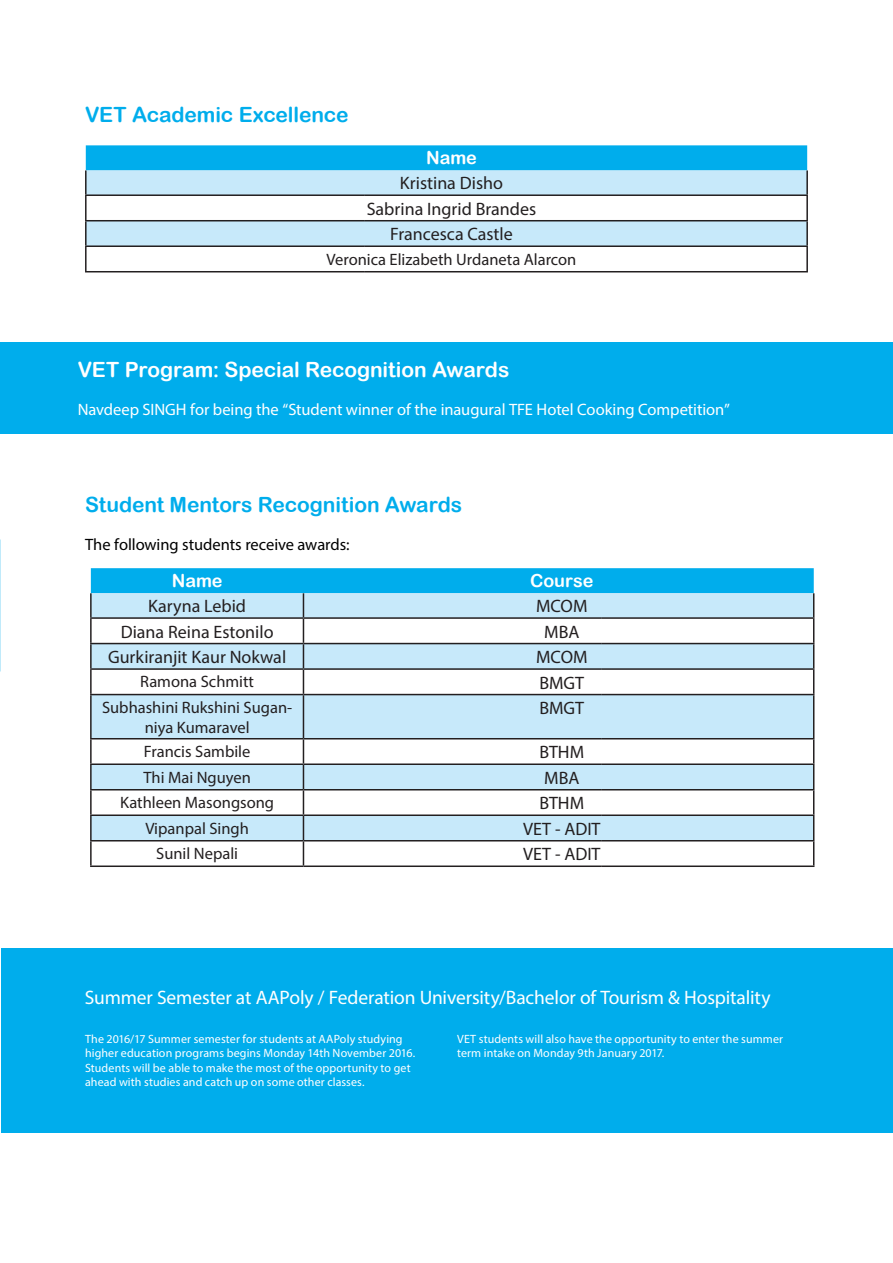
<style>
.page{position:relative;width:893px;height:1263px;background:#fff}
.page>*{position:absolute;margin:0;border:0;box-sizing:border-box;transform-origin:0 0}
.t1{font:21px "Arial Rounded MT Bold";letter-spacing:-.005em;color:#00adec}
.t2{font:21px "Arial Rounded MT Bold";letter-spacing:-.005em;color:#fff}
.t3{font:19.5px "Myriad Pro";letter-spacing:-.005em;color:#fff}
.t4{font:18px "Myriad Pro";color:#231f20}
.t5{font:18px "Arial Rounded MT Bold";letter-spacing:-.005em;color:#fff}
.t6{font:16.5px/19.8px "Myriad Pro";color:#231f20;text-align:center}
.t7{font:16.5px "Myriad Pro";letter-spacing:-.005em;color:#fff}
.t8{font:16.5px "Myriad Pro";letter-spacing:-.005em;color:#000}
.t9{font:12px/14.4px "Myriad Pro";letter-spacing:.01em;color:#fff}
</style>
<div class="page">
<div style="left:0;top:342px;width:893px;height:92px;background:#00adec"></div>
<div style="left:1px;top:948px;width:892px;height:184px;background:#00adec"></div>
<svg style="left:92px;top:695px;width:721px;height:145px;fill:#c7e9fa"></svg>
<hr style="left:90px;top:593px;width:2px;height:24px;background:#231f20">
<hr style="left:90px;top:617px;width:213px;height:2px;background:#231f20">
<hr style="left:90px;top:619px;width:2px;height:24px;background:#231f20">
<hr style="left:90px;top:643px;width:213px;height:1px;background:#231f20">
<hr style="left:90px;top:644px;width:2px;height:24px;background:#231f20">
<hr style="left:90px;top:668px;width:213px;height:2px;background:#231f20">
<hr style="left:90px;top:670px;width:2px;height:24px;background:#231f20">
<svg style="left:91px;top:568px;width:723px;height:126px"></svg>
<hr style="left:90px;top:694px;width:213px;height:1px;background:#231f20">
<hr style="left:90px;top:695px;width:2px;height:43px;background:#231f20">
<hr style="left:303px;top:694px;width:298px;height:1px;background:#231f20">
<hr style="left:303px;top:695px;width:1px;height:43px;background:#231f20">
<hr style="left:601px;top:694px;width:213px;height:1px;background:#231f20">
<hr style="left:813px;top:695px;width:1px;height:43px;background:#231f20">
<hr style="left:90px;top:738px;width:213px;height:1px;background:#231f20">
<hr style="left:90px;top:739px;width:2px;height:24px;background:#231f20">
<hr style="left:303px;top:738px;width:298px;height:1px;background:#231f20">
<hr style="left:601px;top:738px;width:213px;height:1px;background:#231f20">
<hr style="left:90px;top:763px;width:213px;height:2px;background:#231f20">
<hr style="left:90px;top:765px;width:2px;height:24px;background:#231f20">
<hr style="left:303px;top:763px;width:298px;height:2px;background:#231f20">
<hr style="left:601px;top:763px;width:213px;height:2px;background:#231f20">
<hr style="left:90px;top:789px;width:213px;height:1px;background:#231f20">
<hr style="left:90px;top:790px;width:2px;height:24px;background:#231f20">
<hr style="left:303px;top:789px;width:298px;height:1px;background:#231f20">
<hr style="left:601px;top:789px;width:213px;height:1px;background:#231f20">
<hr style="left:90px;top:814px;width:213px;height:2px;background:#231f20">
<hr style="left:90px;top:816px;width:2px;height:24px;background:#231f20">
<hr style="left:303px;top:814px;width:298px;height:2px;background:#231f20">
<hr style="left:601px;top:814px;width:213px;height:2px;background:#231f20">
<hr style="left:90px;top:840px;width:213px;height:1px;background:#231f20">
<hr style="left:90px;top:841px;width:2px;height:24px;background:#231f20">
<hr style="left:303px;top:840px;width:298px;height:1px;background:#231f20">
<svg style="left:303px;top:739px;width:1px;height:126px"></svg>
<hr style="left:601px;top:840px;width:213px;height:1px;background:#231f20">
<svg style="left:813px;top:739px;width:1px;height:126px"></svg>
<hr style="left:90px;top:865px;width:213px;height:2px;background:#231f20">
<hr style="left:303px;top:865px;width:298px;height:2px;background:#231f20">
<hr style="left:601px;top:865px;width:213px;height:2px;background:#231f20">
<div style="left:86px;top:145px;width:721px;height:25px;background:#00adec"></div>
<svg style="left:87px;top:170px;width:719px;height:75px;fill:#c7e9fa"></svg>
<hr style="left:85px;top:170px;width:2px;height:24px;background:#231f20">
<hr style="left:806px;top:170px;width:2px;height:24px;background:#231f20">
<hr style="left:85px;top:194px;width:279px;height:2px;background:#231f20">
<hr style="left:85px;top:196px;width:2px;height:24px;background:#231f20">
<hr style="left:364px;top:194px;width:444px;height:2px;background:#231f20">
<hr style="left:806px;top:196px;width:2px;height:24px;background:#231f20">
<hr style="left:85px;top:220px;width:279px;height:1px;background:#231f20">
<hr style="left:85px;top:221px;width:2px;height:24px;background:#231f20">
<hr style="left:364px;top:220px;width:444px;height:1px;background:#231f20">
<hr style="left:806px;top:221px;width:2px;height:24px;background:#231f20">
<hr style="left:85px;top:245px;width:279px;height:2px;background:#231f20">
<hr style="left:85px;top:247px;width:2px;height:24px;background:#231f20">
<hr style="left:364px;top:245px;width:444px;height:2px;background:#231f20">
<hr style="left:806px;top:247px;width:2px;height:24px;background:#231f20">
<hr style="left:85px;top:271px;width:279px;height:1px;background:#231f20">
<hr style="left:364px;top:271px;width:444px;height:1px;background:#231f20">
<p class="t1" style="left:85px;top:102px;width:265px">VET Academic Excellence</p>
<p class="t5" style="left:426px;top:147px;width:52px">Name</p>
<p class="t4" style="left:400px;top:172px;width:105px">Kristina Disho</p>
<p class="t4" style="left:367px;top:198px;width:171px">Sabrina Ingrid Brandes</p>
<p class="t4" style="left:390px;top:223px;width:124px">Francesca Castle</p>
<p class="t6" style="left:326px;top:249px;width:251px">Veronica Elizabeth Urdaneta Alarcon</p>
<p class="t2" style="left:78px;top:357px;width:433px">VET Program: Special Recognition Awards</p>
<p class="t7" style="left:78px;top:399px;width:654px">Navdeep SINGH for being the “Student winner of the inaugural TFE Hotel Cooking Competition”</p>
<p class="t1" style="left:85px;top:492px;width:379px">Student Mentors Recognition Awards</p>
<p class="t8" style="left:85px;top:534px;width:266px">The following students receive awards:</p>
<p class="t5" style="left:172px;top:570px;width:52px">Name</p>
<p class="t5" style="left:530px;top:570px;width:65px">Course</p>
<p class="t4" style="left:148px;top:595px;width:99px">Karyna Lebid</p>
<p class="t4" style="left:536px;top:595px;width:53px">MCOM</p>
<p class="t4" style="left:121px;top:620px;width:154px">Diana Reina Estonilo</p>
<p class="t4" style="left:544px;top:620px;width:37px">MBA</p>
<p class="t4" style="left:108px;top:646px;width:180px">Gurkiranjit Kaur Nokwal</p>
<p class="t4" style="left:536px;top:646px;width:53px">MCOM</p>
<p class="t6" style="left:140px;top:672px;width:115px">Ramona Schmitt</p>
<p class="t4" style="left:539px;top:671px;width:46px">BMGT</p>
<p class="t6" style="left:102px;top:697px;width:192px">Subhashini Rukshini Sugan&shy;niya Kumaravel</p>
<p class="t4" style="left:539px;top:697px;width:46px">BMGT</p>
<p class="t6" style="left:144px;top:741px;width:108px">Francis Sambile</p>
<p class="t4" style="left:539px;top:741px;width:46px">BTHM</p>
<p class="t6" style="left:143px;top:767px;width:109px">Thi Mai Nguyen</p>
<p class="t4" style="left:544px;top:767px;width:37px">MBA</p>
<p class="t6" style="left:120px;top:792px;width:156px">Kathleen Masongsong</p>
<p class="t4" style="left:539px;top:792px;width:46px">BTHM</p>
<p class="t6" style="left:145px;top:818px;width:105px">Vipanpal Singh</p>
<p class="t4" style="left:523px;top:818px;width:79px">VET - ADIT</p>
<p class="t6" style="left:156px;top:843px;width:83px">Sunil Nepali</p>
<p class="t4" style="left:523px;top:843px;width:79px">VET - ADIT</p>
<p class="t3" style="left:85px;top:986px;width:687px">Summer Semester at AAPoly / Federation University/Bachelor of Tourism &amp; Hospitality</p>
<p class="t9" style="left:85px;top:1031px;width:332px">The 2016/17 Summer semester for students at AAPoly studying higher education programs begins Monday 14th November 2016.<br>Students will be able to make the most of the opportunity to get ahead with studies and catch up on some other classes.</p>
<p class="t9" style="left:457px;top:1031px;width:327px">VET students will also have the opportunity to enter the summer term intake on Monday 9th January 2017.</p>
</div>
